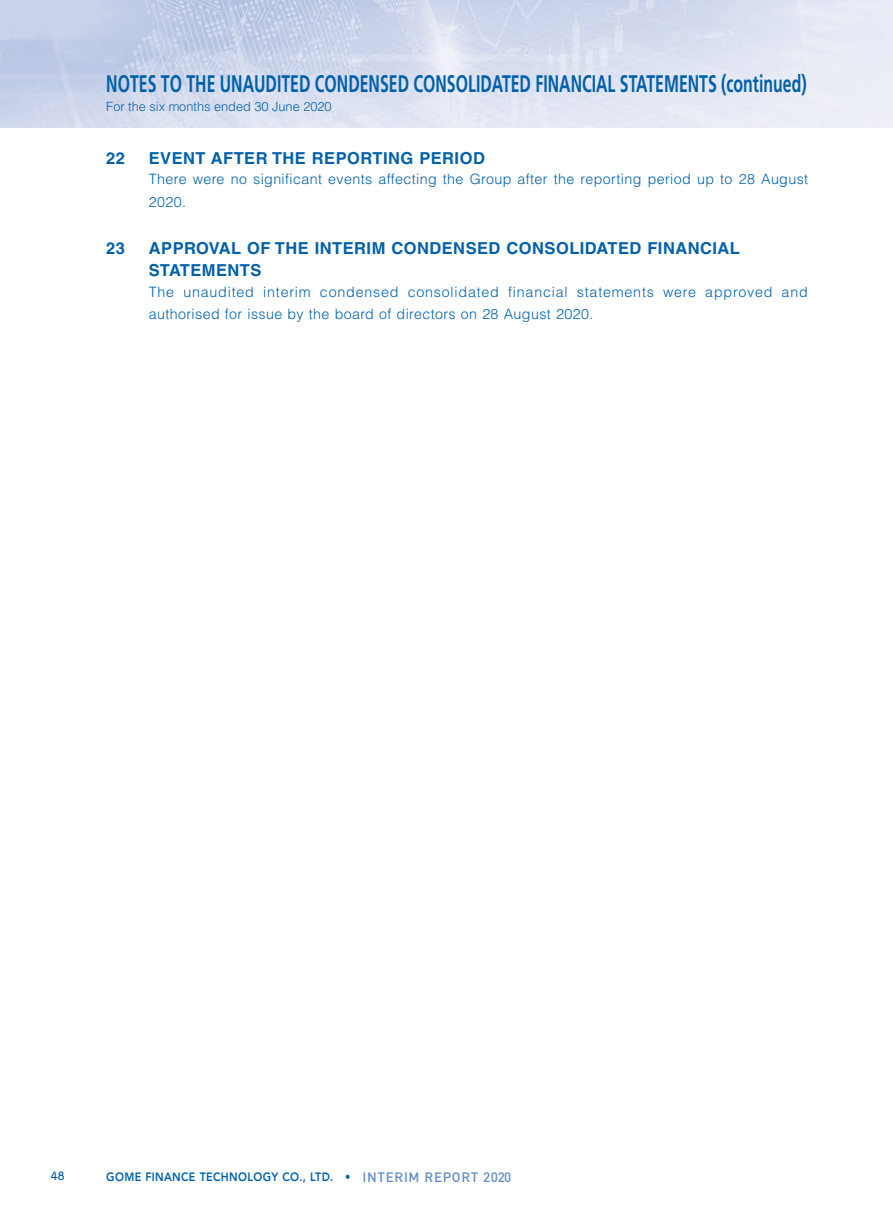
<style>
.page{position:relative;width:893px;height:1212px;background:#fff}
.page>*{position:absolute;margin:0;border:0;box-sizing:border-box;transform-origin:0 0}
.t1{font:700 24px "Frutiger LT Std";color:#0060aa;scale:.66 1}
._01_H1{font:700 16.5px/22.5px "Helvetica LT Std";letter-spacing:.03em;color:#0060aa}
._00_txt{font:300 14.25px/22.5px "Helvetica LT Std";letter-spacing:.055em;color:#0060aa}
._00_txt-2{font:300 14.25px/22.5px "Helvetica LT Std";letter-spacing:.03em;color:#0060aa}
.t2{font:300 12.75px "Helvetica LT Std";color:#0060aa}
.t3{font:800 12px "Avenir LT Std";letter-spacing:.03em;color:#0060aa;scale:.9 1}
.t4{font:500 12px "Bauhaus Std";color:#0060aa}
.s1{font-family:"Frutiger LT Std";font-weight:300}
.s2{font-family:"DIN Pro";font-weight:500;font-size:13.5px;color:#628cc4}
</style>
<div class="page">
<img style="left:0;top:0;width:893px;height:128px">
<h1 class="t1" style="left:106px;top:70px;width:1063px">NOTES TO THE UNAUDITED CONDENSED CONSOLIDATED FINANCIAL STATEMENTS (continued)</h1>
<p class="t2" style="left:106px;top:99px;width:227px">For the six months ended 30 June 2020</p>
<p class="_01_H1" style="left:106px;top:146px;width:20px">22</p>
<p class="_01_H1" style="left:149px;top:146px;width:338px">EVENT AFTER THE REPORTING PERIOD</p>
<p class="_00_txt-2" style="left:149px;top:168px;width:661px">There were no significant events affecting the Group after the reporting period up to 28 August<br>2020.</p>
<p class="_01_H1" style="left:106px;top:236px;width:20px">23</p>
<p class="_01_H1" style="left:149px;top:236px;width:593px">APPROVAL OF THE INTERIM CONDENSED CONSOLIDATED FINANCIAL<br>STATEMENTS</p>
<p class="_00_txt" style="left:149px;top:280px;width:660px">The unaudited interim condensed consolidated financial statements were approved and authorised for issue by the board of directors on 28 August 2020.</p>
<p class="t4" style="left:51px;top:1169px;width:15px">48</p>
<p class="t3" style="left:106px;top:1169px;width:452px">GOME FINANCE TECHNOLOGY CO., LTD. <span class="s1">•</span> <span class="s2">INTERIM REPORT 2020</span></p>
</div>
